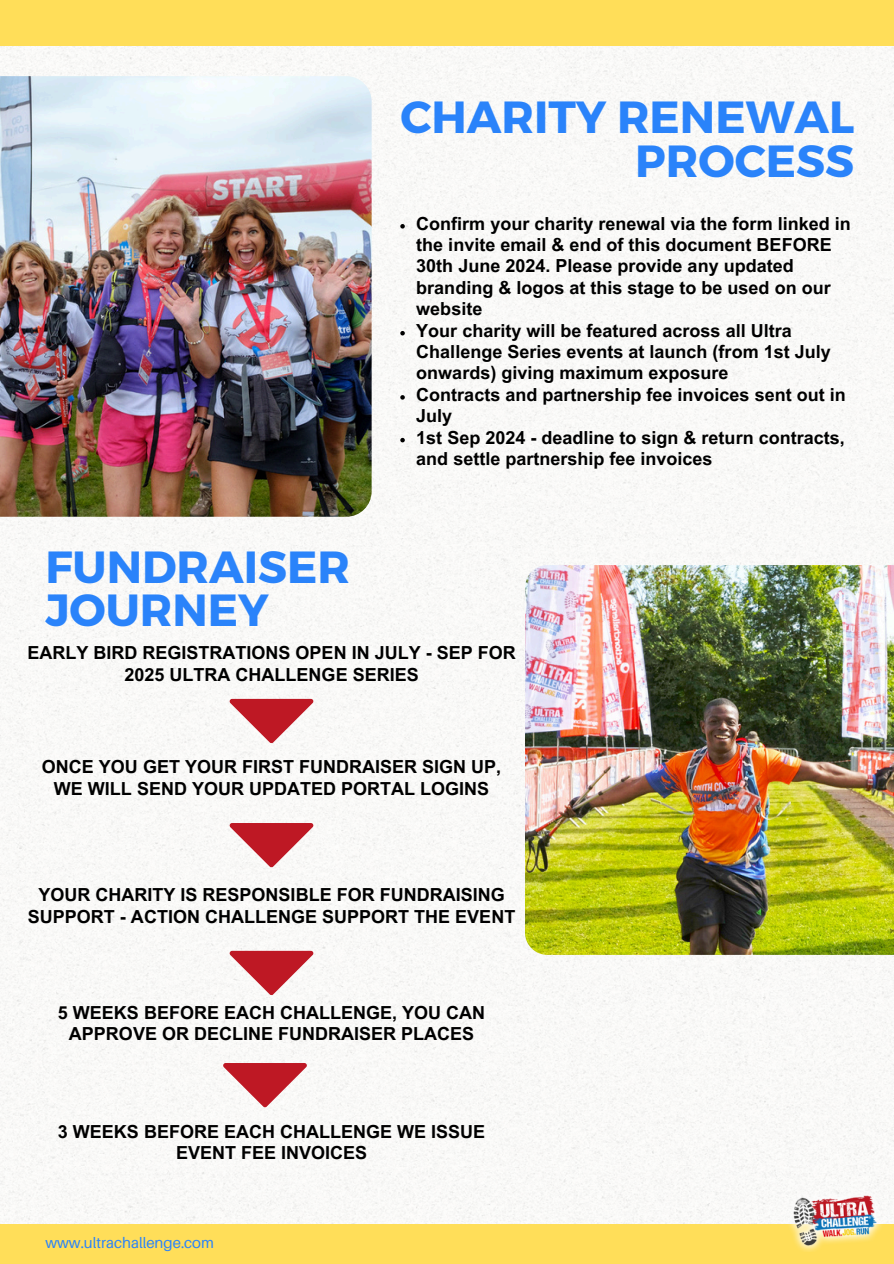
<style>
.page{position:relative;width:894px;height:1264px;background:#fff}
.page>*{position:absolute;margin:0;border:0;box-sizing:border-box;transform-origin:0 0}
.t1{font:700 45px/43.8px "Montserrat";color:#2a83fa;text-align:right}
.t2{font:700 18px/21.3px "Arial MT Pro";color:#000;text-align:center}
.t3{font:15px "Aileron";color:#2a83fa}
</style>
<div class="page">
<img style="left:0;top:45px;width:893px;height:1179px">
<div style="left:0;top:0;width:893px;height:45px;background:#ffde59"></div>
<div style="left:0;top:1224px;width:893px;height:39px;background:#ffde59"></div>
<img style="left:0;top:76px;width:371px;height:441px">
<img style="left:525px;top:565px;width:368px;height:389px">
<svg style="left:229px;top:699px;width:84px;height:44px"></svg>
<svg style="left:400px;top:224px;width:4px;height:4px"></svg>
<svg style="left:400px;top:331px;width:4px;height:4px"></svg>
<svg style="left:400px;top:395px;width:4px;height:4px"></svg>
<svg style="left:400px;top:438px;width:4px;height:4px"></svg>
<svg style="left:229px;top:823px;width:84px;height:44px"></svg>
<svg style="left:229px;top:950px;width:84px;height:45px"></svg>
<svg style="left:223px;top:1062px;width:84px;height:45px"></svg>
<img style="left:786px;top:1186px;width:97px;height:65px">
<p class="t1" style="left:400px;top:93px;width:455px">CHARITY RENEWAL<br>PROCESS</p>
<p class="t2" style="left:416px;top:215px;width:436px;text-align:left">Confirm your charity renewal via the form linked in the invite email &amp; end of this document BEFORE 30th June 2024. Please provide any updated branding &amp; logos at this stage to be used on our website</p>
<p class="t2" style="left:416px;top:322px;width:416px;text-align:left">Your charity will be featured across all Ultra<br>Challenge Series events at launch (from 1st July onwards) giving maximum exposure</p>
<h1 class="t2" style="left:416px;top:386px;width:431px;text-align:left">Contracts and partnership fee invoices sent out in<br>July</h1>
<h2 class="t2" style="left:416px;top:429px;width:430px;text-align:left">1st Sep 2024 - deadline to sign &amp; return contracts, and settle partnership fee invoices</h2>
<p class="t1" style="left:45px;top:542px;width:306px;text-align:left">FUNDRAISER<br>JOURNEY</p>
<h2 class="t2" style="left:27px;top:644px;width:490px">EARLY BIRD REGISTRATIONS OPEN IN JULY - SEP FOR<br>2025 ULTRA CHALLENGE SERIES</h2>
<p class="t2" style="left:42px;top:758px;width:461px">ONCE YOU GET YOUR FIRST FUNDRAISER SIGN UP,<br>WE WILL SEND YOUR UPDATED PORTAL LOGINS</p>
<h2 class="t2" style="left:28px;top:886px;width:489px">YOUR CHARITY IS RESPONSIBLE FOR FUNDRAISING<br>SUPPORT - ACTION CHALLENGE SUPPORT THE EVENT</h2>
<p class="t2" style="left:58px;top:1004px;width:429px">5 WEEKS BEFORE EACH CHALLENGE, YOU CAN<br>APPROVE OR DECLINE FUNDRAISER PLACES</p>
<h2 class="t2" style="left:58px;top:1123px;width:429px">3 WEEKS BEFORE EACH CHALLENGE WE ISSUE<br>EVENT FEE INVOICES</h2>
<p class="t3" style="left:45px;top:1233px;width:170px">www.ultrachallenge.com</p>
</div>
